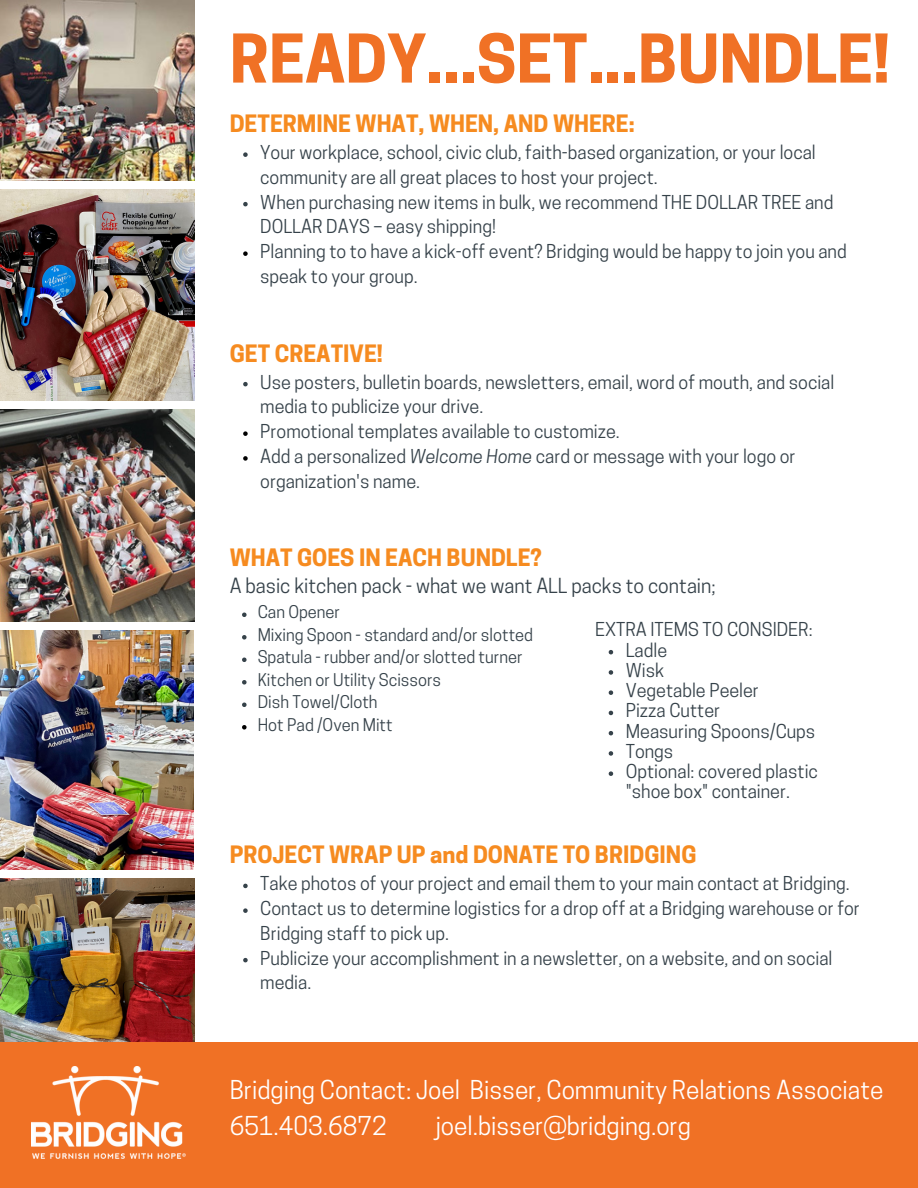
<style>
.page{position:relative;width:918px;height:1188px;background:#fff}
.page>*{position:absolute;margin:0;border:0;box-sizing:border-box;transform-origin:0 0}
.t1{font:700 63px "Cooper Hewitt";color:#f07125}
.t2{font:24.45px "Cooper Hewitt";color:#fff}
.t3{font:700 22.5px "Cooper Hewitt";color:#f68b20}
.t4{font:19.5px "Cooper Hewitt";color:#36424a}
.t5{font:18px/24.8px "Cooper Hewitt";color:#36424a}
.t6{font:16.5px "Cooper Hewitt";color:#36424a}
.s1{font-style:italic}
</style>
<div class="page">
<img style="left:0;top:878px;width:194px;height:164px">
<div style="left:0;top:1042px;width:918px;height:146px;background:#f07125"></div>
<img style="left:0;top:0;width:195px;height:181px">
<img style="left:0;top:189px;width:195px;height:212px">
<img style="left:0;top:409px;width:194px;height:213px">
<img style="left:31px;top:1066px;width:154px;height:93px">
<img style="left:0;top:631px;width:194px;height:238px">
<svg style="left:243px;top:152px;width:5px;height:5px"></svg>
<svg style="left:243px;top:202px;width:5px;height:4px"></svg>
<svg style="left:243px;top:251px;width:5px;height:5px"></svg>
<svg style="left:243px;top:382px;width:5px;height:4px"></svg>
<svg style="left:243px;top:431px;width:5px;height:5px"></svg>
<svg style="left:243px;top:456px;width:5px;height:5px"></svg>
<svg style="left:242px;top:613px;width:5px;height:4px"></svg>
<svg style="left:242px;top:635px;width:5px;height:5px"></svg>
<svg style="left:242px;top:658px;width:5px;height:4px"></svg>
<svg style="left:242px;top:680px;width:5px;height:5px"></svg>
<svg style="left:242px;top:703px;width:5px;height:4px"></svg>
<svg style="left:242px;top:725px;width:5px;height:5px"></svg>
<svg style="left:243px;top:884px;width:5px;height:4px"></svg>
<svg style="left:243px;top:908px;width:5px;height:5px"></svg>
<svg style="left:243px;top:958px;width:5px;height:4px"></svg>
<svg style="left:609px;top:650px;width:4px;height:4px"></svg>
<svg style="left:609px;top:670px;width:4px;height:5px"></svg>
<svg style="left:609px;top:690px;width:4px;height:5px"></svg>
<svg style="left:609px;top:711px;width:4px;height:4px"></svg>
<svg style="left:609px;top:731px;width:4px;height:4px"></svg>
<svg style="left:609px;top:751px;width:4px;height:5px"></svg>
<svg style="left:609px;top:771px;width:4px;height:5px"></svg>
<p class="t1" style="left:230px;top:35px;width:662px">READY...SET...BUNDLE!</p>
<p class="t3" style="left:230px;top:115px;width:407px">DETERMINE WHAT, WHEN, AND WHERE:</p>
<p class="t5" style="left:260px;top:142px;width:557px">Your workplace, school, civic club, faith-based organization, or your local community are all great places to host your project.</p>
<p class="t5" style="left:260px;top:192px;width:575px">When purchasing new items in bulk, we recommend THE DOLLAR TREE and<br>DOLLAR DAYS – easy shipping!</p>
<p class="t5" style="left:260px;top:241px;width:588px">Planning to to have a kick-off event? Bridging would be happy to join you and speak to your group.</p>
<p class="t3" style="left:230px;top:345px;width:155px">GET CREATIVE!</p>
<p class="t5" style="left:260px;top:372px;width:576px">Use posters, bulletin boards, newsletters, email, word of mouth, and social media to publicize your drive.</p>
<p class="t5" style="left:260px;top:421px;width:361px">Promotional templates available to customize.</p>
<p class="t5" style="left:260px;top:446px;width:537px">Add a personalized <span class="s1">Welcome Home</span> card or message with your logo or organization's name.</p>
<p class="t3" style="left:230px;top:550px;width:314px">WHAT GOES IN EACH BUNDLE?</p>
<p class="t4" style="left:230px;top:579px;width:488px">A basic kitchen pack - what we want ALL packs to contain;</p>
<p class="t6" style="left:258px;top:606px;width:84px">Can Opener</p>
<p class="t6" style="left:258px;top:628px;width:277px">Mixing Spoon - standard and/or slotted</p>
<p class="t6" style="left:258px;top:651px;width:266px">Spatula - rubber and/or slotted turner</p>
<p class="t6" style="left:258px;top:673px;width:185px">Kitchen or Utility Scissors</p>
<p class="t6" style="left:258px;top:696px;width:121px">Dish Towel/Cloth</p>
<p class="t6" style="left:258px;top:718px;width:137px">Hot Pad /Oven Mitt</p>
<p class="t5" style="left:595px;top:620px;width:219px">EXTRA ITEMS TO CONSIDER:</p>
<p class="t5" style="left:626px;top:640px;width:43px">Ladle</p>
<p class="t5" style="left:626px;top:660px;width:40px">Wisk</p>
<p class="t5" style="left:626px;top:680px;width:135px">Vegetable Peeler</p>
<p class="t5" style="left:626px;top:701px;width:96px">Pizza Cutter</p>
<p class="t5" style="left:626px;top:721px;width:191px">Measuring Spoons/Cups</p>
<p class="t5" style="left:626px;top:741px;width:49px">Tongs</p>
<p class="t5" style="left:626px;top:764px;width:194px;line-height:20.2px">Optional: covered plastic "shoe box" container.</p>
<p class="t3" style="left:230px;top:847px;width:468px">PROJECT WRAP UP and DONATE TO BRIDGING</p>
<p class="t5" style="left:260px;top:874px;width:591px">Take photos of your project and email them to your main contact at Bridging.</p>
<p class="t5" style="left:260px;top:898px;width:601px">Contact us to determine logistics for a drop off at a Bridging warehouse or for<br>Bridging staff to pick up.</p>
<p class="t5" style="left:260px;top:948px;width:574px">Publicize your accomplishment in a newsletter, on a website, and on social media.</p>
<p class="t2" style="left:230px;top:1081px;width:655px">Bridging Contact: Joel Bisser, Community Relations Associate</p>
<p class="t2" style="left:230px;top:1117px;width:159px">651.403.6872</p>
<p class="t2" style="left:436px;top:1117px;width:257px">joel.bisser@bridging.org</p>
</div>
